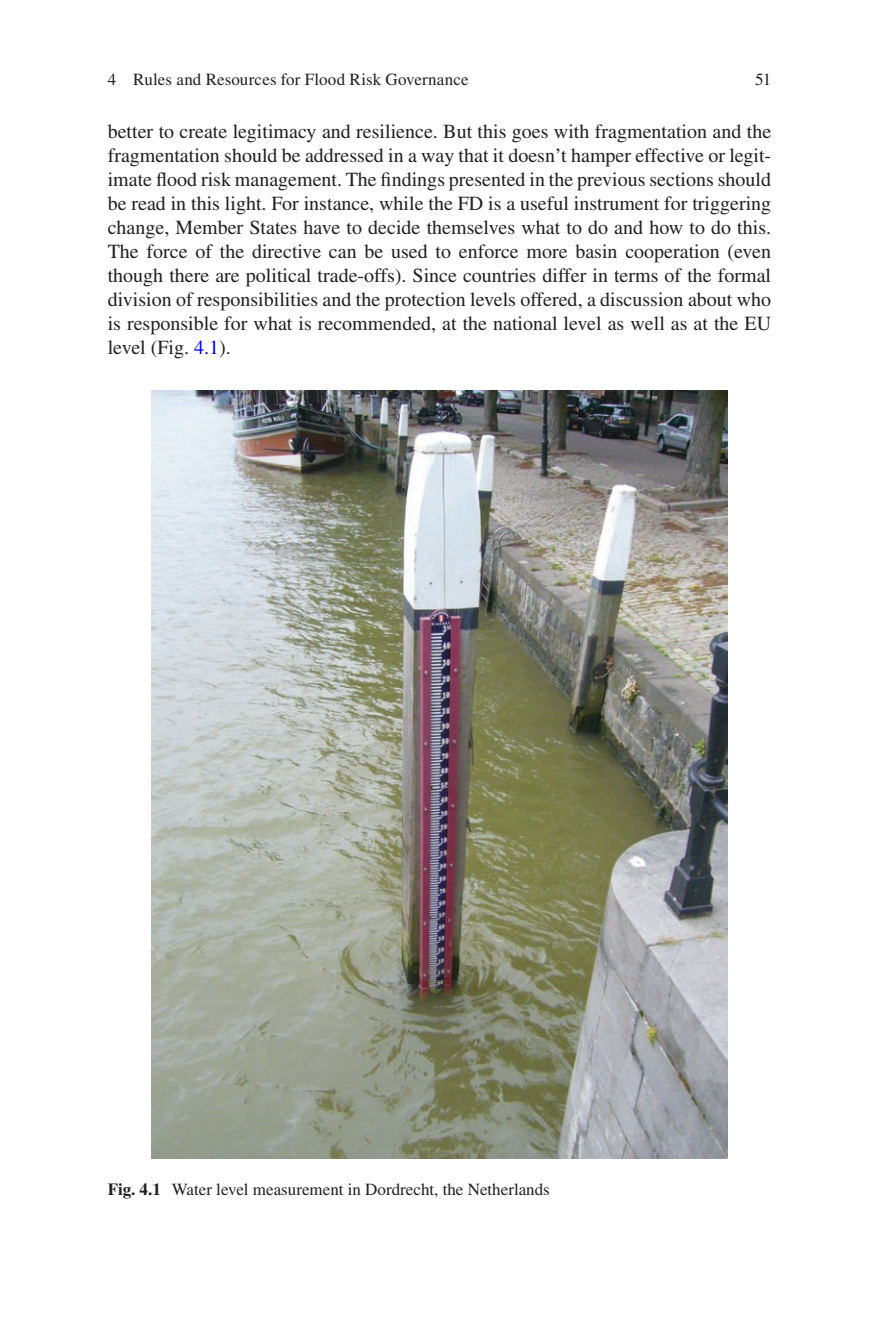
<style>
.page{position:relative;width:879px;height:1333px;background:#fff}
.page>*{position:absolute;margin:0;border:0;box-sizing:border-box;transform-origin:0 0}
.t1{font:20px/24px "Dwfnmy Fwhbqq Times LT Std";color:#231f20;text-align:justify}
.t2{font:17px "Dwfnmy Fwhbqq Times LT Std";color:#231f20}
.t3{font:17px "Bfdmvf Vmcvkc Times LT Std";letter-spacing:.005em;color:#231f20}
.s1{color:#0000fa}
.s2{font-family:"Hqbqwb Klbsrk Times LT Std";font-weight:700}
</style>
<div class="page">
<img style="left:151px;top:391px;width:576px;height:767px">
<p class="t2" style="left:755px;top:70px;width:18px">51</p>
<p class="t1" style="left:108px;top:119px;width:665px">better to create legitimacy and resilience. But this goes with fragmentation and the fragmentation should be addressed in a way that it doesn’t hamper effective or legit&shy;imate flood risk management. The findings presented in the previous sections should be read in this light. For instance, while the FD is a useful instrument for triggering change, Member States have to decide themselves what to do and how to do this.<br>The force of the directive can be used to enforce more basin cooperation (even though there are political trade-offs). Since countries differ in terms of the formal division of responsibilities and the protection levels offered, a discussion about who is responsible for what is recommended, at the national level as well as at the EU level (Fig. <span class="s1">4.1</span>).</p>
<p class="t3" style="left:108px;top:70px;width:362px">4 Rules and Resources for Flood Risk Governance</p>
<p class="t2" style="left:108px;top:1179px;width:444px"><span class="s2">Fig. 4.1</span> Water level measurement in Dordrecht, the Netherlands</p>
</div>
